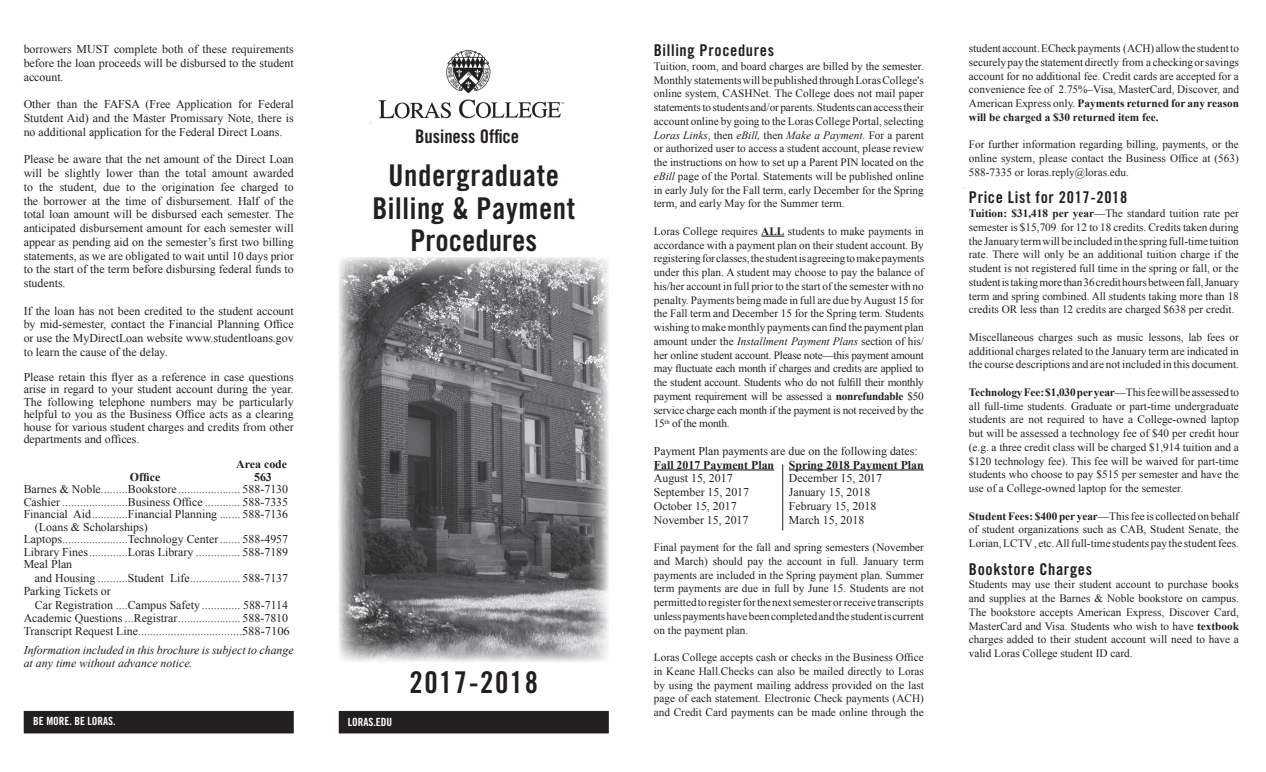
<style>
.page{position:relative;width:1266px;height:772px;background:#fff}
.page>*{position:absolute;margin:0;border:0;box-sizing:border-box;transform-origin:0 0}
.t1{font:30px "Trade Gothic LT Std Bd Cn 20";letter-spacing:.02em;color:#231f20}
.t2{font:30px "Trade Gothic LT Std Bd Cn 20";color:#231f20}
.t3{font:30px "Trade Gothic LT Std Bd Cn 20";letter-spacing:.05em;color:#231f20}
.t4{font:18.75px "Trade Gothic LT Std Bd Cn 20";color:#231f20}
.t5{font:16.25px "Trade Gothic LT Std Bd Cn 20";letter-spacing:.04em;color:#231f20}
.t6{font:11.88px/13.8px "Times New Roman";color:#231f20;text-align:justify}
.t7{font:italic 11.88px/13.5px "Times New Roman";color:#231f20}
.t8{font:700 11.88px "Times New Roman";color:#231f20}
.t9{font:11.25px/13.8px "Times New Roman";color:#231f20;text-align:justify}
.t10{font:11.25px "Trade Gothic LT Std Bd Cn 20";color:#fff}
.s1{font-style:italic}
.s2{font-weight:700}
</style>
<div class="page">
<div style="left:24px;top:712px;width:269px;height:21px;background:#231f20"></div>
<div style="left:24px;top:711px;width:270px;height:22px;border:1px solid #231f20"></div>
<svg style="left:761px;top:236px;width:23px;height:1px"></svg>
<hr style="left:654px;top:469px;width:120px;height:2px;background:#231f20">
<hr style="left:789px;top:469px;width:135px;height:2px;background:#231f20">
<hr style="left:782px;top:464px;width:1px;height:66px;background:#231f20">
<img style="left:339px;top:257px;width:270px;height:405px">
<div style="left:339px;top:712px;width:269px;height:21px;background:#231f20"></div>
<div style="left:339px;top:711px;width:270px;height:22px;border:1px solid #231f20"></div>
<hr style="left:370px;top:122px;width:198px;height:1px;background:#fec210">
<img style="left:372px;top:49px;width:196px;height:74px">
<p class="t6" style="left:24px;top:41px;width:272px">borrowers MUST complete both of these requirements before the loan proceeds will be disbursed to the student account.</p>
<p class="t6" style="left:24px;top:97px;width:272px">Other than the FAFSA (Free Application for Federal Stutdent Aid) and the Master Promissary Note, there is no additional application for the Federal Direct Loans.</p>
<p class="t6" style="left:24px;top:152px;width:272px">Please be aware that the net amount of the Direct Loan will be slightly lower than the total amount awarded to the student, due to the origination fee charged to the borrower at the time of disbursement. Half of the total loan amount will be disbursed each semester. The anticipated disbursement amount for each semester will appear as pending aid on the semester’s first two billing statements, as we are obligated to wait until 10 days prior to the start of the term before disbursing federal funds to students.</p>
<p class="t6" style="left:24px;top:303px;width:272px">If the loan has not been credited to the student account by mid-semester, contact the Financial Planning Office or use the MyDirectLoan website www.studentloans.gov</p>
<p class="t6" style="left:24px;top:345px;width:145px">to learn the cause of the delay.</p>
<p class="t6" style="left:24px;top:370px;width:272px;line-height:12.5px">Please retain this flyer as a reference in case questions arise in regard to your student account during the year.<br>The following telephone numbers may be particularly helpful to you as the Business Office acts as a clearing house for various student charges and credits from other departments and offices.</p>
<p class="t8" style="left:236px;top:456px;width:52px">Area code</p>
<p class="t8" style="left:130px;top:468px;width:32px">Office</p>
<p class="t8" style="left:254px;top:468px;width:19px">563</p>
<p class="t6" style="left:24px;top:482px;width:266px">Barnes &amp; Noble.........Bookstore ..................... 588-7130</p>
<p class="t6" style="left:24px;top:495px;width:266px">Cashier ......................Business Office ............ 588-7335</p>
<p class="t6" style="left:24px;top:507px;width:266px">Financial Aid............Financial Planning ....... 588-7136</p>
<p class="t6" style="left:35px;top:520px;width:114px">(Loans &amp; Scholarships)</p>
<p class="t6" style="left:24px;top:532px;width:266px">Laptops......................Technology Center....... 588-4957</p>
<p class="t6" style="left:24px;top:545px;width:266px">Library Fines.............Loras Library ............... 588-7189</p>
<p class="t6" style="left:24px;top:557px;width:50px">Meal Plan</p>
<p class="t6" style="left:35px;top:571px;width:255px">and Housing ..........Student Life................. 588-7137</p>
<p class="t6" style="left:24px;top:584px;width:89px">Parking Tickets or</p>
<p class="t6" style="left:35px;top:598px;width:255px">Car Registration ....Campus Safety ............. 588-7114</p>
<p class="t6" style="left:24px;top:611px;width:266px">Academic Questions ...Registrar..................... 588-7810</p>
<p class="t6" style="left:24px;top:624px;width:268px">Transcript Request Line...................................588-7106</p>
<p class="t7" style="left:24px;top:643px;width:272px">Information included in this brochure is subject to change at any time without advance notice.</p>
<p class="t4" style="left:415px;top:125px;width:106px">Business Office</p>
<p class="t1" style="left:389px;top:157px;width:172px">Undergraduate</p>
<p class="t1" style="left:372px;top:190px;width:204px">Billing &amp; Payment</p>
<p class="t2" style="left:410px;top:222px;width:128px">Procedures</p>
<p class="t3" style="left:409px;top:664px;width:130px">2017-2018</p>
<p class="t10" style="left:33px;top:714px;width:84px">BE MORE. BE LORAS.</p>
<p class="t10" style="left:348px;top:715px;width:46px">LORAS.EDU</p>
<p class="t5" style="left:654px;top:40px;width:122px">Billing Procedures</p>
<p class="t9" style="left:654px;top:59px;width:272px">Tuition, room, and board charges are billed by the semester.<br>Monthly statements will be published through Loras College's online system, CASHNet. The College does not mail paper statements to students and/or parents. Students can access their account online by going to the Loras College Portal, selecting <span class="s1">Loras Links</span>, then <span class="s1">eBill,</span> then <span class="s1">Make a Payment</span>. For a parent or authorized user to access a student account, please review the instructions on how to set up a Parent PIN located on the <span class="s1">eBill</span> page of the Portal. Statements will be published online in early July for the Fall term, early December for the Spring term, and early May for the Summer term.</p>
<p class="t9" style="left:654px;top:224px;width:272px">Loras College requires <span class="s2">ALL</span> students to make payments in accordance with a payment plan on their student account. By registering for classes, the student is agreeing to make payments under this plan. A student may choose to pay the balance of his/her account in full prior to the start of the semester with no penalty. Payments being made in full are due by August 15 for the Fall term and December 15 for the Spring term. Students wishing to make monthly payments can find the payment plan amount under the <span class="s1">Installment Payment Plans</span> section of his/ her online student account. Please note—this payment amount may fluctuate each month if charges and credits are applied to the student account. Students who do not fulfill their monthly payment requirement will be assessed a <span class="s2">nonrefundable</span> $50 service charge each month if the payment is not received by the 15<sup>th</sup> of the month.</p>
<p class="t6" style="left:654px;top:444px;width:265px">Payment Plan payments are due on the following dates:</p>
<p class="t8" style="left:654px;top:456px;width:271px">Fall 2017 Payment Plan Spring 2018 Payment Plan</p>
<p class="t6" style="left:654px;top:471px;width:80px">August 15, 2017</p>
<p class="t6" style="left:789px;top:471px;width:95px">December 15, 2017</p>
<p class="t6" style="left:654px;top:485px;width:97px">September 15, 2017</p>
<p class="t6" style="left:789px;top:485px;width:83px">January 15, 2018</p>
<p class="t6" style="left:654px;top:499px;width:84px">October 15, 2017</p>
<p class="t6" style="left:789px;top:499px;width:89px">February 15, 2018</p>
<p class="t6" style="left:654px;top:513px;width:96px">November 15, 2017</p>
<p class="t6" style="left:789px;top:513px;width:77px">March 15, 2018</p>
<p class="t9" style="left:654px;top:540px;width:272px">Final payment for the fall and spring semesters (November and March) should pay the account in full. January term payments are included in the Spring payment plan. Summer term payments are due in full by June 15. Students are not permitted to register for the next semester or receive transcripts unless payments have been completed and the student is current on the payment plan.</p>
<p class="t9" style="left:654px;top:650px;width:272px">Loras College accepts cash or checks in the Business Office in Keane Hall.Checks can also be mailed directly to Loras by using the payment mailing address provided on the last page of each statement. Electronic Check payments (ACH) and Credit Card payments can be made online through the</p>
<p class="t9" style="left:969px;top:41px;width:272px">student account. ECheck payments (ACH) allow the student to securely pay the statement directly from a checking or savings account for no additional fee. Credit cards are accepted for a convenience fee of 2.75%–Visa, MasterCard, Discover, and American Express only. <span class="s2">Payments returned for any reason will be charged a $30 returned item fee.</span></p>
<p class="t9" style="left:969px;top:138px;width:272px">For further information regarding billing, payments, or the online system, please contact the Business Office at (563)<br>588-7335 or loras.reply@loras.edu.</p>
<p class="t5" style="left:969px;top:188px;width:160px">Price List for 2017-2018</p>
<p class="t9" style="left:969px;top:206px;width:272px"><span class="s2">Tuition: $31,418 per year</span>—The standard tuition rate per semester is $15,709 for 12 to 18 credits. Credits taken during the January term will be included in the spring full-time tuition rate. There will only be an additional tuition charge if the student is not registered full time in the spring or fall, or the student is taking more than 36 credit hours between fall, January term and spring combined. All students taking more than 18 credits OR less than 12 credits are charged $638 per credit.</p>
<p class="t9" style="left:969px;top:330px;width:272px">Miscellaneous charges such as music lessons, lab fees or additional charges related to the January term are indicated in the course descriptions and are not included in this document.</p>
<p class="t9" style="left:969px;top:385px;width:272px"><span class="s2">TechnologyFee:$1,030peryear</span>—This fee will be assessedto all full-time students. Graduate or part-time undergraduate students are not required to have a College-owned laptop but will be assessed a technology fee of $40 per credit hour (e.g. a three credit class will be charged $1,914 tuition and a $120 technology fee). This fee will be waived for part-time students who choose to pay $515 per semester and have the use of a College-owned laptop for the semester.</p>
<p class="t9" style="left:969px;top:509px;width:272px"><span class="s2">StudentFees: $400 per year</span>—This fee is collected on behalf of student organizations such as CAB, Student Senate, the Lorian, LCTV , etc. All full-time students pay the student fees.</p>
<p class="t5" style="left:969px;top:559px;width:125px">Bookstore Charges</p>
<p class="t9" style="left:969px;top:578px;width:272px">Students may use their student account to purchase books and supplies at the Barnes &amp; Noble bookstore on campus.<br>The bookstore accepts American Express, Discover Card, MasterCard and Visa. Students who wish to have <span class="s2">textbook </span>charges added to their student account will need to have a valid Loras College student ID card.</p>
</div>
